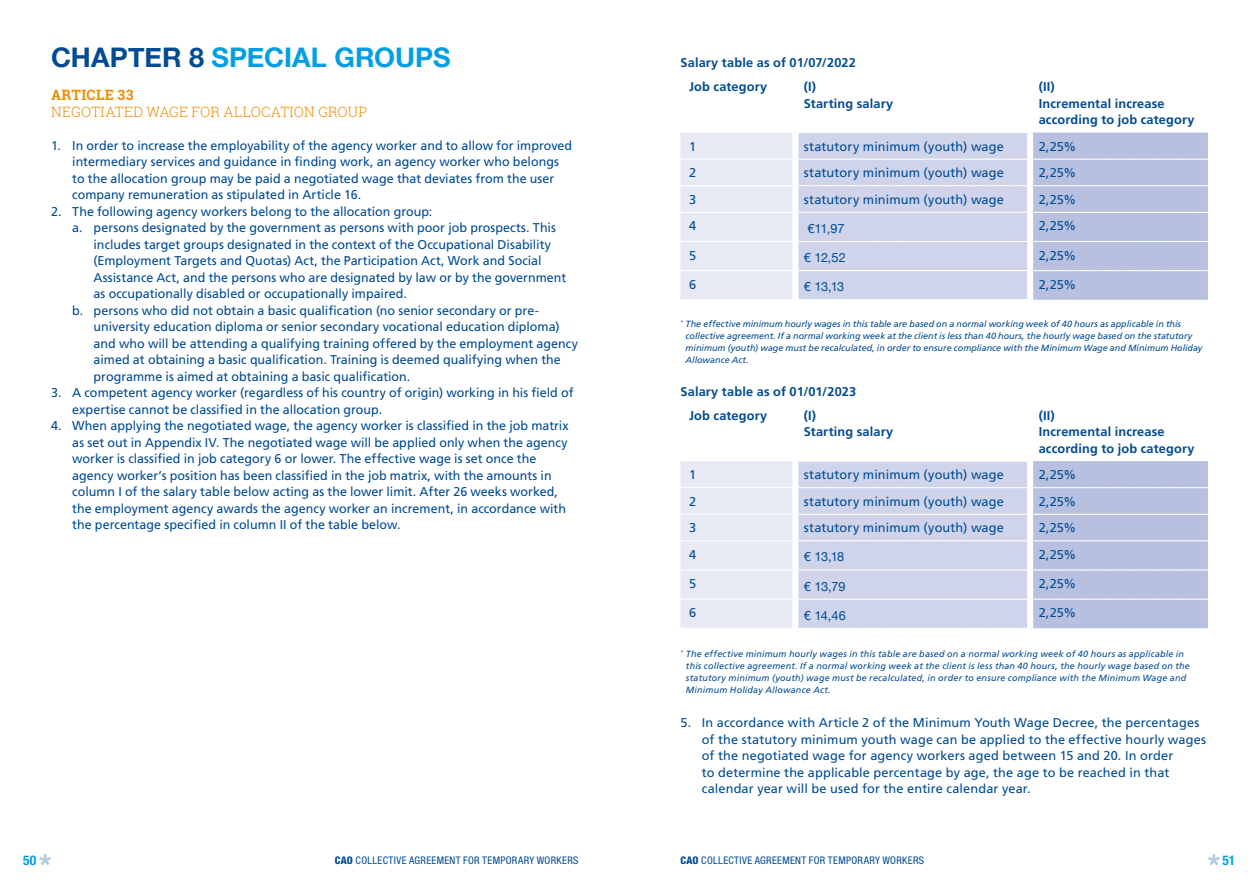
<style>
.page{position:relative;width:1259px;height:893px;background:#fff}
.page>*{position:absolute;margin:0;border:0;box-sizing:border-box;transform-origin:0 0}
.t1{font:700 27px "Helvetica Neue";color:#009fe3}
.t2{font:300 14.25px "Roboto Slab";color:#f28c00}
.t3{font:700 14.25px "Roboto Slab";letter-spacing:.025em;color:#f28c00}
.t4{font:700 condensed 13.5px "Helvetica Neue";color:#009fe3}
.t5{font:12.75px/16.5px "Frutiger LT Std";color:#004b93}
.t6{font:700 12.75px/16.5px "Frutiger LT Std";letter-spacing:.01em;color:#004b93}
.t7{font:12.75px "Helvetica Neue";letter-spacing:-.04em;color:#004b93}
.t8{font:condensed 10.5px "Helvetica Neue LT Pro";letter-spacing:.03em;color:#004b93}
.t9{font:italic 9px/12px "Frutiger LT Std";letter-spacing:.015em;color:#004b93}
.s1{color:#004b93}
.s2{font-weight:800}
</style>
<div class="page">
<svg style="left:1208px;top:854px;width:11px;height:11px"></svg>
<svg style="left:39px;top:854px;width:12px;height:11px"></svg>
<svg style="left:680px;top:132px;width:528px;height:168px;background:#d2d7ec"></svg>
<svg style="left:680px;top:461px;width:528px;height:168px;background:#d2d7ec"></svg>
<h1 class="t1" style="left:51px;top:36px;width:401px"><span class="s1">CHAPTER 8</span> SPECIAL GROUPS</h1>
<p class="t3" style="left:51px;top:85px;width:84px">ARTICLE 33</p>
<p class="t2" style="left:51px;top:102px;width:318px">NEGOTIATED WAGE FOR ALLOCATION GROUP</p>
<p class="t5" style="left:72px;top:137px;width:501px;text-indent:-21px">1. In order to increase the employability of the agency worker and to allow for improved intermediary services and guidance in finding work, an agency worker who belongs to the allocation group may be paid a negotiated wage that deviates from the user company remuneration as stipulated in Article 16.</p>
<p class="t5" style="left:51px;top:203px;width:383px">2. The following agency workers belong to the allocation group:</p>
<p class="t5" style="left:72px;top:219px;width:485px">a. persons designated by the government as persons with poor job prospects. This</p>
<p class="t5" style="left:94px;top:236px;width:459px">includes target groups designated in the context of the Occupational Disability</p>
<p class="t5" style="left:94px;top:252px;width:449px">(Employment Targets and Quotas) Act, the Participation Act, Work and Social</p>
<p class="t5" style="left:94px;top:269px;width:474px">Assistance Act, and the persons who are designated by law or by the government</p>
<p class="t5" style="left:94px;top:285px;width:315px">as occupationally disabled or occupationally impaired.</p>
<p class="t5" style="left:72px;top:302px;width:468px">b. persons who did not obtain a basic qualification (no senior secondary or pre-</p>
<p class="t5" style="left:94px;top:318px;width:467px">university education diploma or senior secondary vocational education diploma)</p>
<p class="t5" style="left:94px;top:335px;width:486px">and who will be attending a qualifying training offered by the employment agency</p>
<p class="t5" style="left:94px;top:351px;width:469px">aimed at obtaining a basic qualification. Training is deemed qualifying when the</p>
<p class="t5" style="left:94px;top:368px;width:318px">programme is aimed at obtaining a basic qualification.</p>
<p class="t5" style="left:72px;top:384px;width:503px;text-indent:-21px">3. A competent agency worker (regardless of his country of origin) working in his field of expertise cannot be classified in the allocation group.</p>
<p class="t5" style="left:72px;top:417px;width:498px;text-indent:-21px">4. When applying the negotiated wage, the agency worker is classified in the job matrix as set out in Appendix IV. The negotiated wage will be applied only when the agency worker is classified in job category 6 or lower. The effective wage is set once the agency worker’s position has been classified in the job matrix, with the amounts in column I of the salary table below acting as the lower limit. After 26 weeks worked, the employment agency awards the agency worker an increment, in accordance with the percentage specified in column II of the table below.</p>
<p class="t6" style="left:689px;top:51px;width:168px;line-height:24px;text-indent:-9px">Salary table as of 01/07/2022<br>Job category</p>
<p class="t6" style="left:804px;top:78px;width:91px">(I)<br>Starting salary</p>
<p class="t6" style="left:1038px;top:78px;width:157px">(II)<br>Incremental increase according to job category</p>
<p class="t5" style="left:689px;top:138px;width:9px">1</p>
<p class="t5" style="left:804px;top:138px;width:202px">statutory minimum (youth) wage</p>
<p class="t5" style="left:1038px;top:138px;width:39px">2,25%</p>
<p class="t5" style="left:689px;top:165px;width:9px">2</p>
<p class="t5" style="left:804px;top:165px;width:202px">statutory minimum (youth) wage</p>
<p class="t5" style="left:1038px;top:165px;width:39px">2,25%</p>
<p class="t5" style="left:689px;top:191px;width:9px">3</p>
<p class="t5" style="left:804px;top:191px;width:202px">statutory minimum (youth) wage</p>
<p class="t5" style="left:1038px;top:191px;width:39px">2,25%</p>
<p class="t5" style="left:689px;top:218px;width:9px">4</p>
<p class="t7" style="left:807px;top:219px;width:39px">€11,97</p>
<p class="t5" style="left:1038px;top:218px;width:39px">2,25%</p>
<p class="t5" style="left:689px;top:247px;width:9px">5</p>
<p class="t7" style="left:804px;top:248px;width:43px">€ 12,52</p>
<p class="t5" style="left:1038px;top:247px;width:39px">2,25%</p>
<p class="t5" style="left:689px;top:276px;width:9px">6</p>
<p class="t7" style="left:804px;top:278px;width:42px">€ 13,13</p>
<p class="t5" style="left:1038px;top:276px;width:39px">2,25%</p>
<p class="t9" style="left:685px;top:317px;width:518px;text-indent:-5px"><sup>*</sup> The effective minimum hourly wages in this table are based on a normal working week of 40 hours as applicable in this collective agreement. If a normal working week at the client is less than 40 hours, the hourly wage based on the statutory minimum (youth) wage must be recalculated, in order to ensure compliance with the Minimum Wage and Minimum Holiday Allowance Act.</p>
<p class="t6" style="left:689px;top:379px;width:169px;line-height:24px;text-indent:-9px">Salary table as of 01/01/2023<br>Job category</p>
<p class="t6" style="left:804px;top:407px;width:91px">(I)<br>Starting salary</p>
<p class="t6" style="left:1038px;top:407px;width:157px">(II)<br>Incremental increase according to job category</p>
<p class="t5" style="left:689px;top:467px;width:9px">1</p>
<p class="t5" style="left:804px;top:467px;width:202px">statutory minimum (youth) wage</p>
<p class="t5" style="left:1038px;top:467px;width:39px">2,25%</p>
<p class="t5" style="left:689px;top:493px;width:9px">2</p>
<p class="t5" style="left:804px;top:493px;width:202px">statutory minimum (youth) wage</p>
<p class="t5" style="left:1038px;top:493px;width:39px">2,25%</p>
<p class="t5" style="left:689px;top:520px;width:9px">3</p>
<p class="t5" style="left:804px;top:520px;width:202px">statutory minimum (youth) wage</p>
<p class="t5" style="left:1038px;top:520px;width:39px">2,25%</p>
<p class="t5" style="left:689px;top:546px;width:9px">4</p>
<p class="t7" style="left:804px;top:548px;width:42px">€ 13,18</p>
<p class="t5" style="left:1038px;top:546px;width:39px">2,25%</p>
<p class="t5" style="left:689px;top:575px;width:9px">5</p>
<p class="t7" style="left:804px;top:577px;width:43px">€ 13,79</p>
<p class="t5" style="left:1038px;top:575px;width:39px">2,25%</p>
<p class="t5" style="left:689px;top:605px;width:9px">6</p>
<p class="t7" style="left:804px;top:606px;width:43px">€ 14,46</p>
<p class="t5" style="left:1038px;top:605px;width:39px">2,25%</p>
<p class="t9" style="left:686px;top:647px;width:505px;text-indent:-5px"><sup>*</sup> The effective minimum hourly wages in this table are based on a normal working week of 40 hours as applicable in this collective agreement. If a normal working week at the client is less than 40 hours, the hourly wage based on the statutory minimum (youth) wage must be recalculated, in order to ensure compliance with the Minimum Wage and Minimum Holiday Allowance Act.</p>
<p class="t5" style="left:702px;top:714px;width:506px;text-indent:-21px">5. In accordance with Article 2 of the Minimum Youth Wage Decree, the percentages of the statutory minimum youth wage can be applied to the effective hourly wages of the negotiated wage for agency workers aged between 15 and 20. In order<br>to determine the applicable percentage by age, the age to be reached in that calendar year will be used for the entire calendar year.</p>
<p class="t4" style="left:23px;top:849px;width:15px">50</p>
<p class="t8" style="left:335px;top:854px;width:245px"><span class="s2">CAO</span> COLLECTIVE AGREEMENT FOR TEMPORARY WORKERS</p>
<p class="t8" style="left:680px;top:854px;width:245px"><span class="s2">CAO</span> COLLECTIVE AGREEMENT FOR TEMPORARY WORKERS</p>
<p class="t4" style="left:1222px;top:849px;width:14px">51</p>
</div>
